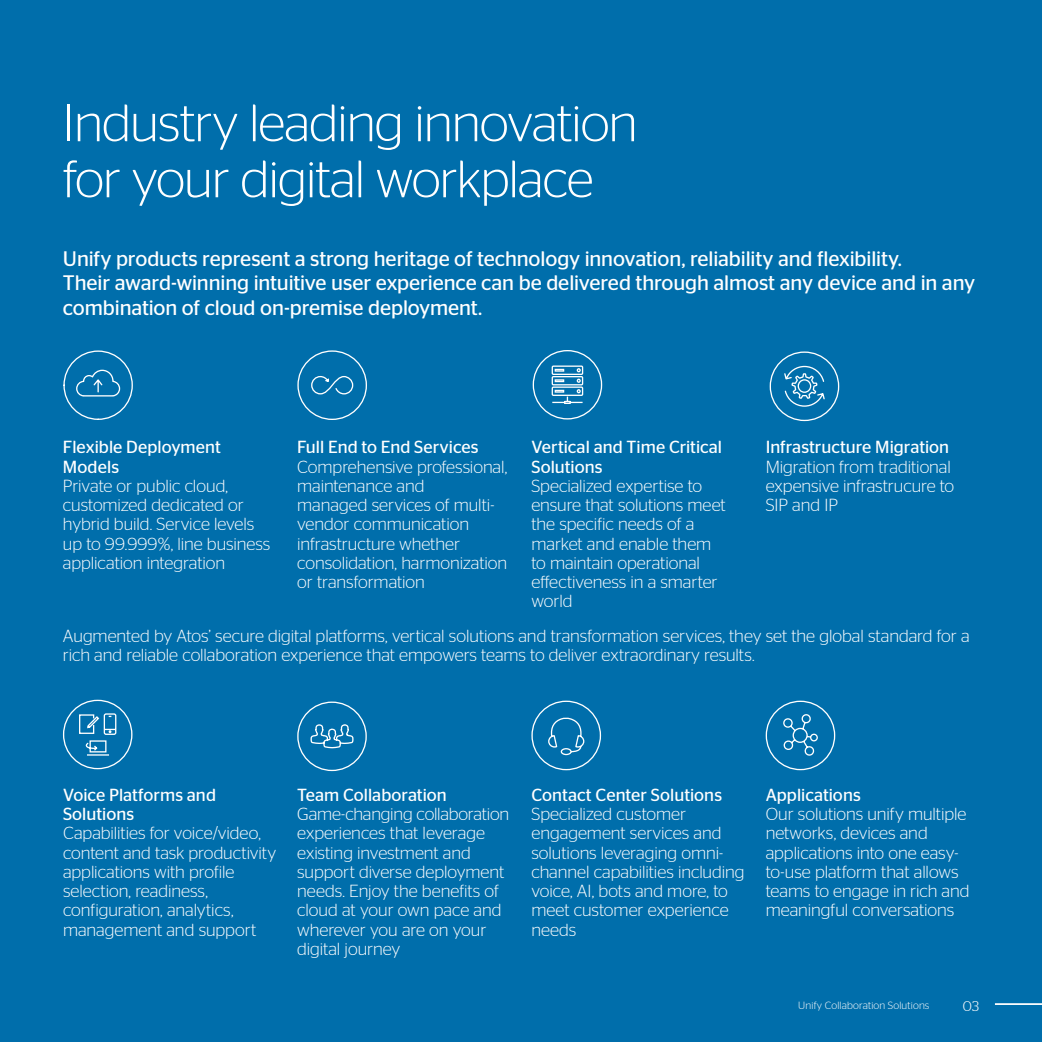
<style>
.page{position:relative;width:1042px;height:1042px;background:#006eab}
.page>*{position:absolute;margin:0;border:0;box-sizing:border-box;transform-origin:0 0}
.t1{font:300 52.5px/56px "Stag Sans";letter-spacing:-.02em;color:#fff}
.t2{font:21px/24.5px "Stag Sans";letter-spacing:-.005em;color:#fff}
.t3{font:300 17.5px/19.2px "Stag Sans";letter-spacing:-.005em;color:#fff}
.t4{font:17.5px/19.2px "Stag Sans";color:#fff}
.t5{font:300 14px "Stag";color:#fff}
.t6{font:300 10.5px "Stag Sans";letter-spacing:.015em;color:#fff}
</style>
<div class="page">
<svg style="left:531px;top:700px;width:71px;height:71px"></svg>
<svg style="left:765px;top:700px;width:71px;height:71px"></svg>
<svg style="left:63px;top:350px;width:70px;height:70px"></svg>
<svg style="left:297px;top:350px;width:70px;height:70px"></svg>
<div style="left:533px;top:350px;width:69px;height:69px;border:1px solid #fff;border-radius:50%"></div>
<svg style="left:551px;top:365px;width:33px;height:39px"></svg>
<svg style="left:769px;top:351px;width:71px;height:71px"></svg>
<svg style="left:62px;top:699px;width:71px;height:71px"></svg>
<svg style="left:297px;top:701px;width:70px;height:71px"></svg>
<h1 class="t1" style="left:63px;top:94px;width:576px">Industry leading innovation for your digital workplace</h1>
<p class="t2" style="left:63px;top:246px;width:914px">Unify products represent a strong heritage of technology innovation, reliability and flexibility.<br>Their award-winning intuitive user experience can be delivered through almost any device and in any combination of cloud on-premise deployment.</p>
<p class="t4" style="left:63px;top:437px;width:159px">Flexible Deployment<br>Models</p>
<p class="t3" style="left:63px;top:476px;width:209px">Private or public cloud, customized dedicated or hybrid build. Service levels up to 99.999%, line business application integration</p>
<p class="t4" style="left:297px;top:437px;width:183px">Full End to End Services</p>
<p class="t3" style="left:297px;top:457px;width:212px">Comprehensive professional, maintenance and<br>managed services of multi&shy;vendor communication infrastructure whether consolidation, harmonization or transformation</p>
<p class="t4" style="left:531px;top:437px;width:192px">Vertical and Time Critical<br>Solutions</p>
<p class="t3" style="left:531px;top:476px;width:196px">Specialized expertise to ensure that solutions meet the specific needs of a market and enable them to maintain operational effectiveness in a smarter world</p>
<p class="t4" style="left:765px;top:437px;width:185px">Infrastructure Migration</p>
<p class="t3" style="left:765px;top:457px;width:190px">Migration from traditional expensive infrastrucure to<br>SIP and IP</p>
<p class="t3" style="left:63px;top:626px;width:908px">Augmented by Atos’ secure digital platforms, vertical solutions and transformation services, they set the global standard for a rich and reliable collaboration experience that empowers teams to deliver extraordinary results.</p>
<p class="t4" style="left:63px;top:785px;width:154px">Voice Platforms and<br>Solutions</p>
<p class="t3" style="left:63px;top:823px;width:215px">Capabilities for voice/video, content and task productivity applications with profile selection, readiness, configuration, analytics, management and support</p>
<p class="t4" style="left:297px;top:785px;width:151px">Team Collaboration</p>
<p class="t3" style="left:297px;top:804px;width:213px">Game-changing collaboration experiences that leverage existing investment and support diverse deployment needs. Enjoy the benefits of cloud at your own pace and wherever you are on your digital journey</p>
<p class="t4" style="left:531px;top:785px;width:192px">Contact Center Solutions</p>
<p class="t3" style="left:531px;top:804px;width:215px">Specialized customer engagement services and solutions leveraging omni&shy;channel capabilities including voice, AI, bots and more, to meet customer experience needs</p>
<p class="t4" style="left:766px;top:785px;width:97px">Applications</p>
<p class="t3" style="left:766px;top:804px;width:205px">Our solutions unify multiple networks, devices and applications into one easy&shy;to-use platform that allows teams to engage in rich and meaningful conversations</p>
<p class="t6" style="left:798px;top:999px;width:133px">Unify Collaboration Solutions</p>
<p class="t5" style="left:963px;top:997px;width:18px">03</p>
</div>
